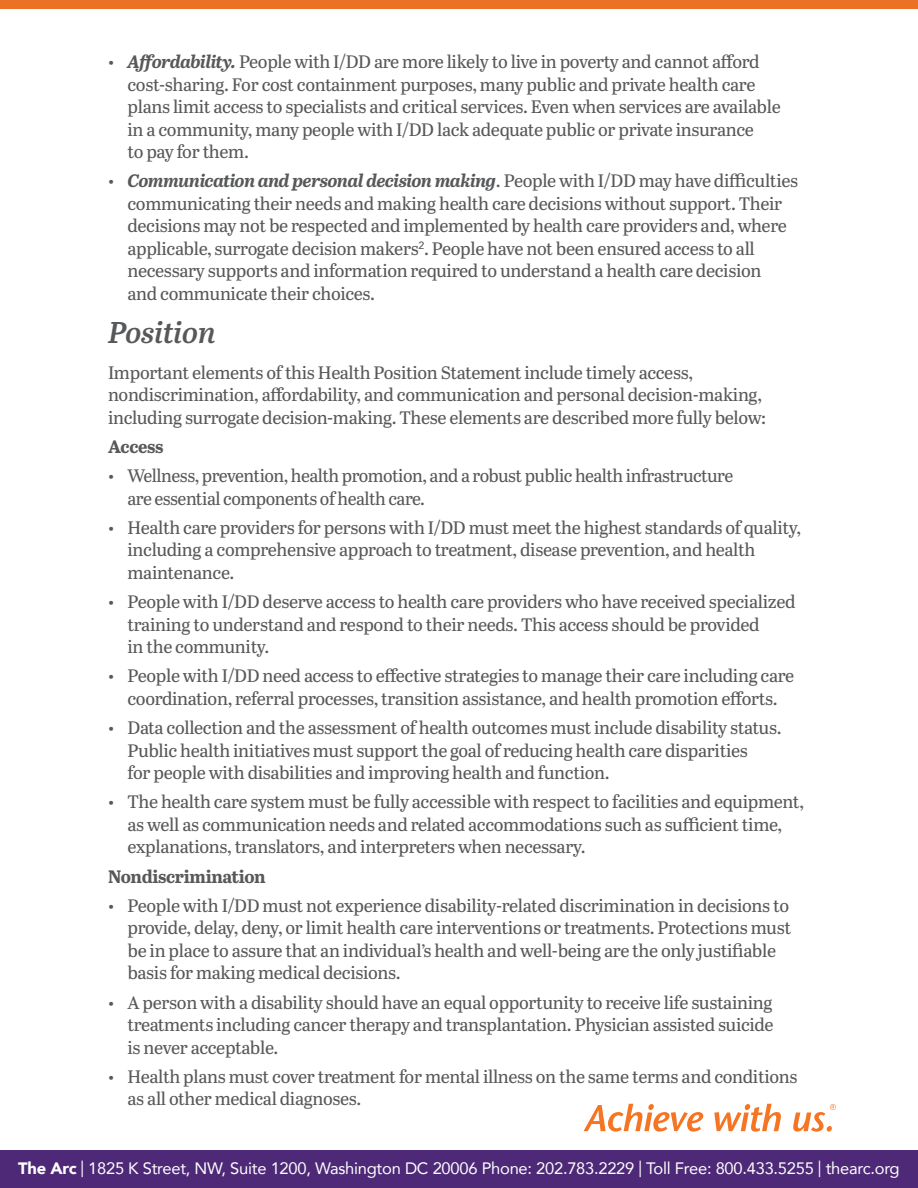
<style>
.page{position:relative;width:918px;height:1188px;background:#fff}
.page>*{position:absolute;margin:0;border:0;box-sizing:border-box;transform-origin:0 0}
.subtitle{font:italic 600 30px "Abril Text";letter-spacing:-.01em;color:#57585a}
.bullets{font:18px/22.5px "Abril Text";letter-spacing:-.02em;color:#57585a}
.body{font:18px/22.5px "Abril Text";letter-spacing:-.02em;color:#57585a}
.body-2{font:700 18px "Abril Text";letter-spacing:-.02em;color:#57585a}
.t1{font:16.5px "Avenir";letter-spacing:-.015em;color:#fff}
.s1{font-weight:700;font-style:italic}
.s2{font-weight:900}
</style>
<div class="page">
<div style="left:0;top:0;width:918px;height:9px;background:#eb7125"></div>
<svg style="left:584px;top:1104px;width:252px;height:28px"></svg>
<div style="left:0;top:1151px;width:918px;height:37px;background:#4e2977"></div>
<p class="bullets" style="left:128px;top:50px;width:655px;text-indent:-20px">• <span class="s1">Affordability.</span> People with I/DD are more likely to live in poverty and cannot afford cost-sharing. For cost containment purposes, many public and private health care plans limit access to specialists and critical services. Even when services are available in a community, many people with I/DD lack adequate public or private insurance<br>to pay for them.</p>
<p class="bullets" style="left:128px;top:169px;width:672px;text-indent:-20px">• <span class="s1">Communication and personal decision making</span>. People with I/DD may have difficulties communicating their needs and making health care decisions without support. Their decisions may not be respected and implemented by health care providers and, where applicable, surrogate decision makers<sup>2</sup>. People have not been ensured access to all necessary supports and information required to understand a health care decision<br>and communicate their choices.</p>
<p class="subtitle" style="left:108px;top:310px;width:110px">Position</p>
<p class="body" style="left:108px;top:360px;width:659px">Important elements of this Health Position Statement include timely access, nondiscrimination, affordability, and communication and personal decision-making, including surrogate decision-making. These elements are described more fully below:</p>
<p class="body-2" style="left:108px;top:433px;width:57px">Access</p>
<p class="bullets" style="left:128px;top:464px;width:607px;text-indent:-20px">• Wellness, prevention, health promotion, and a robust public health infrastructure are essential components of health care.</p>
<p class="bullets" style="left:128px;top:515px;width:675px;text-indent:-20px">• Health care providers for persons with I/DD must meet the highest standards of quality, including a comprehensive approach to treatment, disease prevention, and health maintenance.</p>
<p class="bullets" style="left:128px;top:590px;width:670px;text-indent:-20px">• People with I/DD deserve access to health care providers who have received specialized training to understand and respond to their needs. This access should be provided<br>in the community.</p>
<p class="bullets" style="left:108px;top:664px;width:688px;text-align:center">• People with I/DD need access to effective strategies to manage their care including care coordination, referral processes, transition assistance, and health promotion efforts.</p>
<p class="bullets" style="left:128px;top:716px;width:656px;text-indent:-20px">• Data collection and the assessment of health outcomes must include disability status.<br>Public health initiatives must support the goal of reducing health care disparities<br>for people with disabilities and improving health and function.</p>
<p class="bullets" style="left:128px;top:790px;width:678px;text-indent:-20px">• The health care system must be fully accessible with respect to facilities and equipment, as well as communication needs and related accommodations such as sufficient time, explanations, translators, and interpreters when necessary.</p>
<p class="body-2" style="left:108px;top:863px;width:159px">Nondiscrimination</p>
<p class="bullets" style="left:128px;top:893px;width:665px;text-indent:-20px">• People with I/DD must not experience disability-related discrimination in decisions to provide, delay, deny, or limit health care interventions or treatments. Protections must be in place to assure that an individual’s health and well-being are the only justifiable basis for making medical decisions.</p>
<p class="bullets" style="left:128px;top:990px;width:648px;text-align:justify;text-indent:-20px">• A person with a disability should have an equal opportunity to receive life sustaining treatments including cancer therapy and transplantation. Physician assisted suicide is never acceptable.</p>
<p class="bullets" style="left:128px;top:1064px;width:672px;text-indent:-20px">• Health plans must cover treatment for mental illness on the same terms and conditions as all other medical diagnoses.</p>
<p class="t1" style="left:18px;top:1155px;width:883px"><span class="s2">The Arc</span> | 1825 K Street, NW, Suite 1200, Washington DC 20006 Phone: 202.783.2229 | Toll Free: 800.433.5255 | thearc.org</p>
</div>
